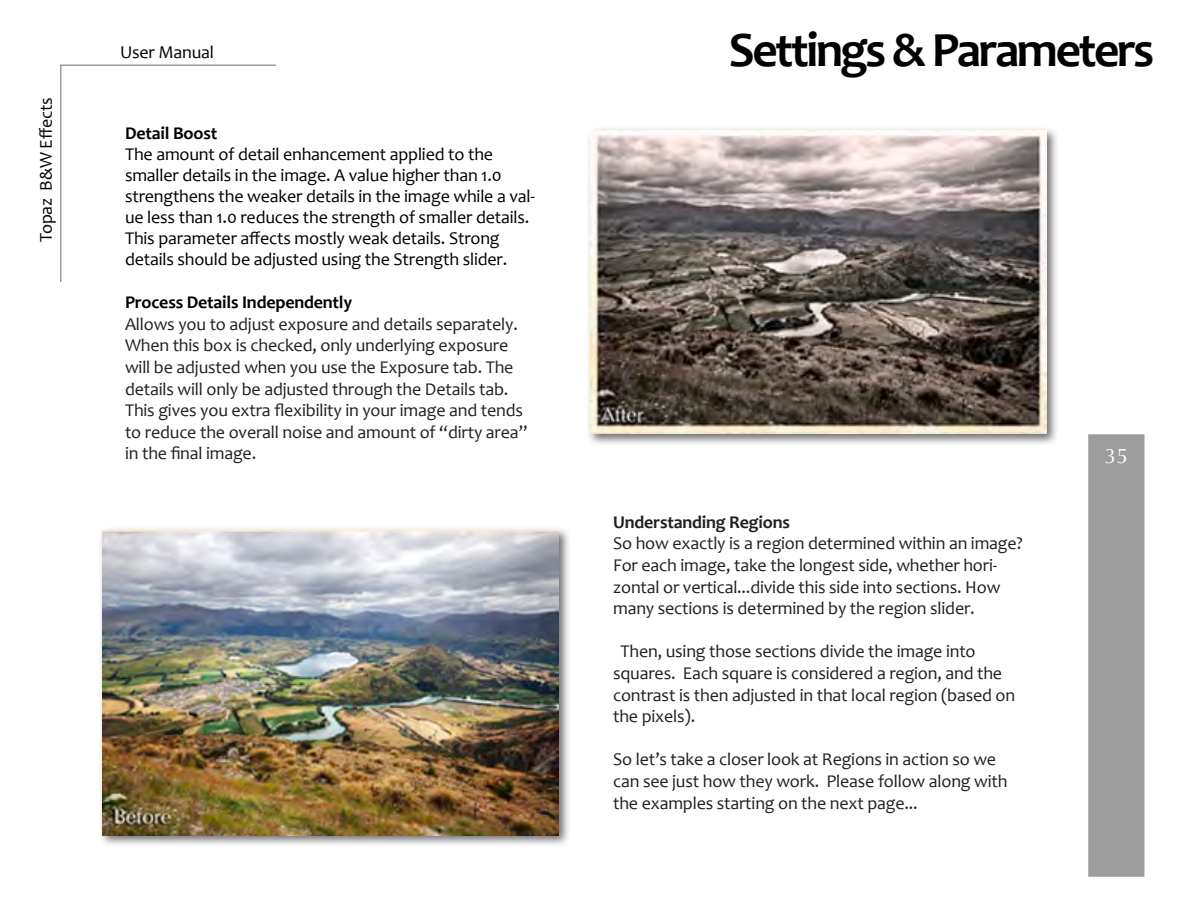
<style>
.page{position:relative;width:1188px;height:918px;background:#fff}
.page>*{position:absolute;margin:0;border:0;box-sizing:border-box;transform-origin:0 0}
.t1{font:700 49.5px "Candara";letter-spacing:-.05em;color:#000}
.t2{font:21px "Optima";color:#fff}
.t3{font:18px/21.6px "Candara";letter-spacing:-.01em;color:#231f20}
.t4{font:18px/21px "Candara";letter-spacing:-.01em;color:#000}
.t5{font:700 18px "Candara";letter-spacing:-.01em;color:#000}
.t6{font:700 18px "Candara";letter-spacing:-.01em;color:#231f20}
</style>
<div class="page">
<div style="left:1088px;top:434px;width:56px;height:443px;background:#9d9d9d;border:2px solid #9d9d9d"></div>
<hr style="left:60px;top:64px;width:216px;height:2px;background:#9d9d9d">
<hr style="left:60px;top:66px;width:2px;height:216px;background:#9d9d9d">
<div style="left:99px;top:526px;width:472px;height:322px;background:#231f20;opacity:.65"></div>
<img style="left:103px;top:530px;width:456px;height:305px">
<div style="left:587px;top:127px;width:472px;height:319px;background:#231f20;opacity:.65"></div>
<img style="left:591px;top:130px;width:456px;height:304px">
<p class="t4" style="left:36px;top:242px;width:146px;rotate:-90deg">Topaz B&amp;W Effects</p>
<p class="t4" style="left:120px;top:42px;width:96px">User Manual</p>
<p class="t5" style="left:125px;top:122px;width:94px">Detail Boost</p>
<p class="t4" style="left:125px;top:144px;width:370px">The amount of detail enhancement applied to the</p>
<p class="t4" style="left:125px;top:165px;width:378px">smaller details in the image. A value higher than 1.0</p>
<p class="t4" style="left:125px;top:186px;width:412px">strengthens the weaker details in the image while a val&shy;ue less than 1.0 reduces the strength of smaller details.<br>This parameter affects mostly weak details. Strong</p>
<p class="t4" style="left:125px;top:249px;width:384px">details should be adjusted using the Strength slider.</p>
<p class="t5" style="left:125px;top:292px;width:229px">Process Details Independently</p>
<p class="t3" style="left:125px;top:313px;width:394px">Allows you to adjust exposure and details separately.</p>
<p class="t3" style="left:125px;top:335px;width:404px">When this box is checked, only underlying exposure will be adjusted when you use the Exposure tab. The details will only be adjusted through the Details tab.<br>This gives you extra flexibility in your image and tends to reduce the overall noise and amount of “dirty area” in the final image.</p>
<p class="t1" style="left:729px;top:20px;width:427px">Settings &amp; Parameters</p>
<p class="t6" style="left:613px;top:511px;width:178px">Understanding Regions</p>
<p class="t3" style="left:613px;top:533px;width:411px">So how exactly is a region determined within an image?<br>For each image, take the longest side, whether hori&shy;zontal or vertical...divide this side into sections. How many sections is determined by the region slider.</p>
<p class="t3" style="left:613px;top:641px;width:404px;text-indent:7px">Then, using those sections divide the image into squares. Each square is considered a region, and the contrast is then adjusted in that local region (based on the pixels).</p>
<p class="t3" style="left:613px;top:749px;width:396px">So let’s take a closer look at Regions in action so we can see just how they work. Please follow along with the examples starting on the next page...</p>
<p class="t2" style="left:1105px;top:444px;width:25px">35</p>
</div>
